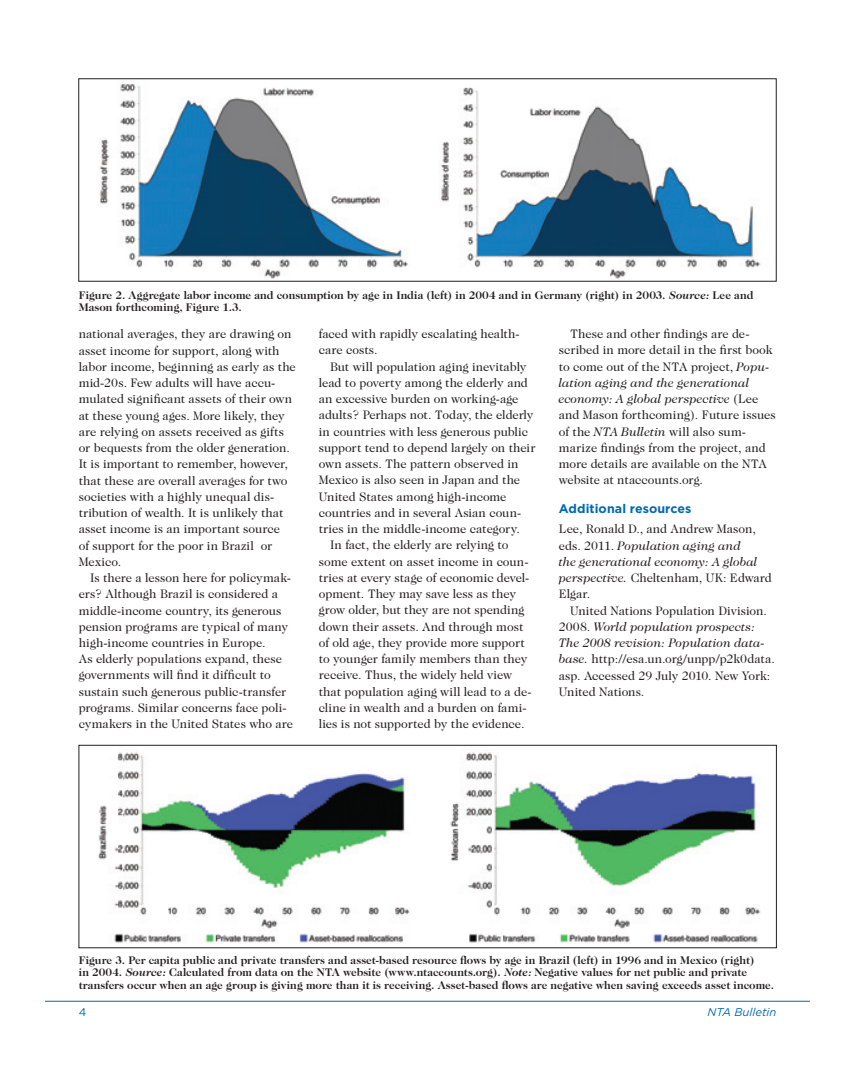
<style>
.page{position:relative;width:855px;height:1080px;background:#fff}
.page>*{position:absolute;margin:0;border:0;box-sizing:border-box;transform-origin:0 0}
.t1{font:12.5px/16.2px "Caslon Two Twenty Four";letter-spacing:-.005em;color:#231f20}
.t2{font:700 12.5px "Gotham";letter-spacing:.005em;color:#0168b3}
.t3{font:700 11.25px/12.5px "Caslon Two Twenty Four";letter-spacing:.005em;color:#231f20}
.t4{font:italic 11.25px "Gotham";color:#0168b3}
.t5{font:11.25px "Gotham";color:#0168b3}
.s1{font-style:italic}
</style>
<div class="page">
<hr style="left:45px;top:1001px;width:765px;height:1px;background:#0168b3">
<img style="left:98px;top:752px;width:663px;height:191px">
<div style="left:79px;top:745px;width:698px;height:203px;border:1px solid #231f20"></div>
<img style="left:99px;top:83px;width:662px;height:196px">
<p class="t3" style="left:79px;top:289px;width:676px">Figure 2. Aggregate labor income and consumption by age in India (left) in 2004 and in Germany (right) in 2003. <span class="s1">Source:</span> Lee and<br>Mason forthcoming, Figure 1.3.</p>
<p class="t1" style="left:79px;top:327px;width:219px">national averages, they are drawing on asset income for support, along with labor income, beginning as early as the mid-20s. Few adults will have accu&shy;mulated significant assets of their own at these young ages. More likely, they are relying on assets received as gifts or bequests from the older generation.<br>It is important to remember, however, that these are overall averages for two societies with a highly unequal dis&shy;tribution of wealth. It is unlikely that asset income is an important source<br>of support for the poor in Brazil or Mexico.</p>
<p class="t1" style="left:79px;top:571px;width:216px;text-indent:11px">Is there a lesson here for policymak&shy;ers? Although Brazil is considered a middle-income country, its generous pension programs are typical of many high-income countries in Europe.<br>As elderly populations expand, these governments will find it difficult to sustain such generous public-transfer programs. Similar concerns face poli&shy;cymakers in the United States who are</p>
<p class="t1" style="left:319px;top:327px;width:202px">faced with rapidly escalating health&shy;care costs.</p>
<p class="t1" style="left:330px;top:359px;width:198px">But will population aging inevitably</p>
<p class="t1" style="left:319px;top:376px;width:211px">lead to poverty among the elderly and</p>
<p class="t1" style="left:319px;top:392px;width:201px">an excessive burden on working-age</p>
<p class="t1" style="left:319px;top:408px;width:216px">adults? Perhaps not. Today, the elderly</p>
<p class="t1" style="left:319px;top:424px;width:211px">in countries with less generous public</p>
<p class="t1" style="left:319px;top:441px;width:218px">support tend to depend largely on their</p>
<p class="t1" style="left:319px;top:457px;width:201px">own assets. The pattern observed in</p>
<p class="t1" style="left:319px;top:473px;width:203px">Mexico is also seen in Japan and the</p>
<p class="t1" style="left:319px;top:489px;width:189px">United States among high-income</p>
<p class="t1" style="left:319px;top:506px;width:204px">countries and in several Asian coun-</p>
<p class="t1" style="left:319px;top:522px;width:203px">tries in the middle-income category.</p>
<p class="t1" style="left:330px;top:538px;width:180px">In fact, the elderly are relying to</p>
<p class="t1" style="left:319px;top:554px;width:211px">some extent on asset income in coun-</p>
<p class="t1" style="left:319px;top:571px;width:212px">tries at every stage of economic devel-</p>
<p class="t1" style="left:319px;top:587px;width:199px">opment. They may save less as they</p>
<p class="t1" style="left:319px;top:603px;width:207px">grow older, but they are not spending</p>
<p class="t1" style="left:319px;top:619px;width:206px">down their assets. And through most</p>
<p class="t1" style="left:319px;top:636px;width:208px">of old age, they provide more support</p>
<p class="t1" style="left:319px;top:652px;width:210px">to younger family members than they</p>
<p class="t1" style="left:319px;top:668px;width:195px">receive. Thus, the widely held view</p>
<p class="t1" style="left:319px;top:684px;width:214px">that population aging will lead to a de-</p>
<p class="t1" style="left:319px;top:701px;width:209px">cline in wealth and a burden on fami-</p>
<p class="t1" style="left:319px;top:717px;width:207px">lies is not supported by the evidence.</p>
<p class="t1" style="left:559px;top:327px;width:218px;text-indent:11px">These and other findings are de&shy;scribed in more detail in the first book to come out of the NTA project, <span class="s1">Popu&shy;lation aging and the generational economy: A global perspective</span> (Lee and Mason forthcoming). Future issues of the <span class="s1">NTA Bulletin</span> will also sum&shy;marize findings from the project, and more details are available on the NTA website at ntaccounts.org.</p>
<p class="t2" style="left:559px;top:504px;width:134px">Additional resources</p>
<p class="t1" style="left:559px;top:522px;width:215px">Lee, Ronald D., and Andrew Mason, eds. 2011. <span class="s1">Population aging and<br>the generational economy: A global perspective.</span> Cheltenham, UK: Edward<br>Elgar.</p>
<p class="t1" style="left:559px;top:603px;width:218px;text-indent:11px">United Nations Population Division.<br>2008. <span class="s1">World population prospects:<br>The 2008 revision: Population data&shy;base.</span> http://esa.un.org/unpp/p2k0data. asp. Accessed 29 July 2010. New York:<br>United Nations.</p>
<p class="t3" style="left:79px;top:955px;width:697px">Figure 3. Per capita public and private transfers and asset-based resource flows by age in Brazil (left) in 1996 and in Mexico (right)<br>in 2004. <span class="s1">Source:</span> Calculated from data on the NTA website (www.ntaccounts.org). <span class="s1">Note:</span> Negative values for net public and private transfers occur when an age group is giving more than it is receiving. Asset-based flows are negative when saving exceeds asset income.</p>
<p class="t5" style="left:79px;top:1007px;width:9px">4</p>
<p class="t4" style="left:707px;top:1007px;width:70px">NTA Bulletin</p>
</div>
